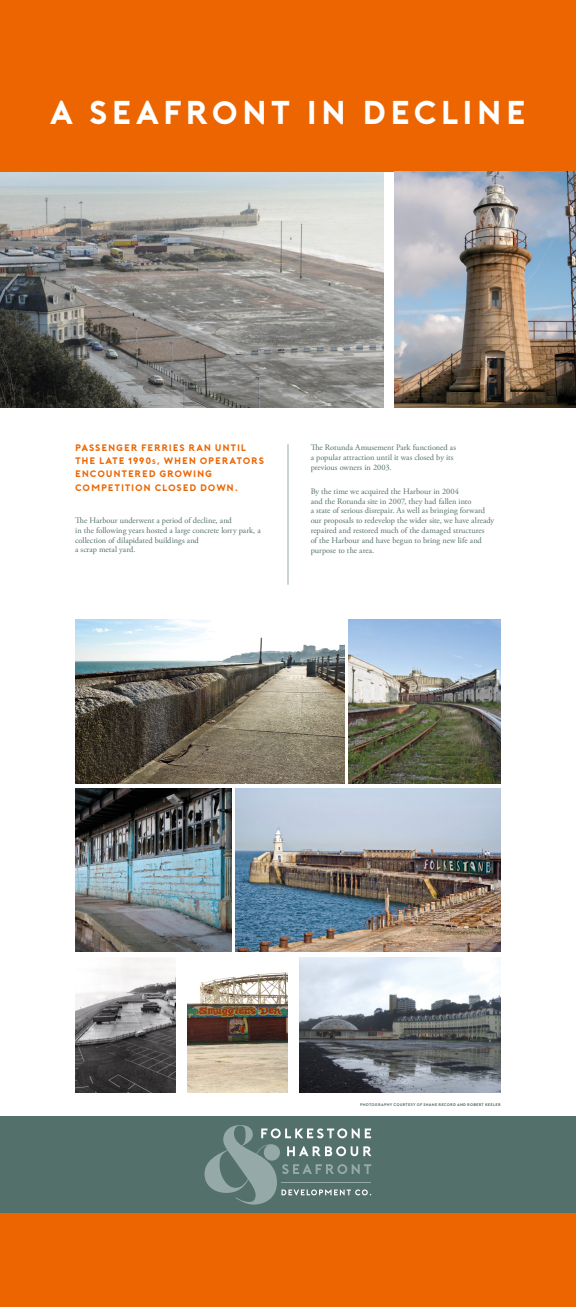
<style>
.page{position:relative;width:576px;height:1307px;background:#fff}
.page>*{position:absolute;margin:0;border:0;box-sizing:border-box;transform-origin:0 0}
.t1{font:700 33px "Porter";letter-spacing:.09em;color:#fff}
.Intro_Para{font:700 9.45px/12.7px "Porter";letter-spacing:.07em;color:#ec6500}
.Body_Copy{font:8.35px/9.8px "Adobe Garamond Pro";color:#54706b}
.Caption_-_Left{font:700 3.85px "Porter";letter-spacing:.04em;color:#54706b}
.s1{font-size:6.6px}
</style>
<div class="page">
<div style="left:0;top:1213px;width:575px;height:93px;background:#ec6500"></div>
<div style="left:0;top:1116px;width:575px;height:97px;background:#54706b"></div>
<svg style="left:204px;top:1125px;width:167px;height:79px"></svg>
<hr style="left:281px;top:1181px;width:90px;height:1px;background:#96a9a9">
<img style="left:0;top:172px;width:383px;height:236px">
<div style="left:0;top:0;width:575px;height:172px;background:#ec6500"></div>
<img style="left:75px;top:957px;width:101px;height:135px">
<img style="left:299px;top:957px;width:201px;height:135px">
<img style="left:187px;top:972px;width:101px;height:120px">
<img style="left:75px;top:620px;width:269px;height:163px">
<img style="left:235px;top:788px;width:265px;height:163px">
<img style="left:348px;top:620px;width:152px;height:163px">
<img style="left:75px;top:788px;width:157px;height:163px">
<img style="left:394px;top:172px;width:181px;height:236px">
<hr style="left:287px;top:444px;width:1px;height:140px;background:#96a9a9">
<p class="t1" style="left:50px;top:94px;width:477px">A SEAFRONT IN DECLINE</p>
<p class="Intro_Para" style="left:75px;top:442px;width:190px">PASSENGER FERRIES RAN UNTIL<br>THE LATE 1990<span class="s1">s</span>, WHEN OPERATORS<br>ENCOUNTERED GROWING</p>
<p class="Intro_Para" style="left:75px;top:481px;width:164px">COMPETITION CLOSED DOWN.</p>
<p class="Body_Copy" style="left:75px;top:516px;width:187px">The Harbour underwent a period of decline, and<br>in the following years hosted a large concrete lorry park, a collection of dilapidated buildings and<br>a scrap metal yard.</p>
<p class="Body_Copy" style="left:310px;top:443px;width:147px">The Rotunda Amusement Park functioned as a popular attraction until it was closed by its previous owners in 2003.</p>
<p class="Body_Copy" style="left:310px;top:486px;width:185px">By the time we acquired the Harbour in 2004<br>and the Rotunda site in 2007, they had fallen into<br>a state of serious disrepair. As well as bringing forward our proposals to redevelop the wider site, we have already repaired and restored much of the damaged structures<br>of the Harbour and have begun to bring new life and purpose to the area.</p>
<p class="Caption_-_Left" style="left:360px;top:1102px;width:142px">PHOTOGRAPHY COURTESY OF SHANE RECORD AND ROBERT KEELER</p>
</div>
